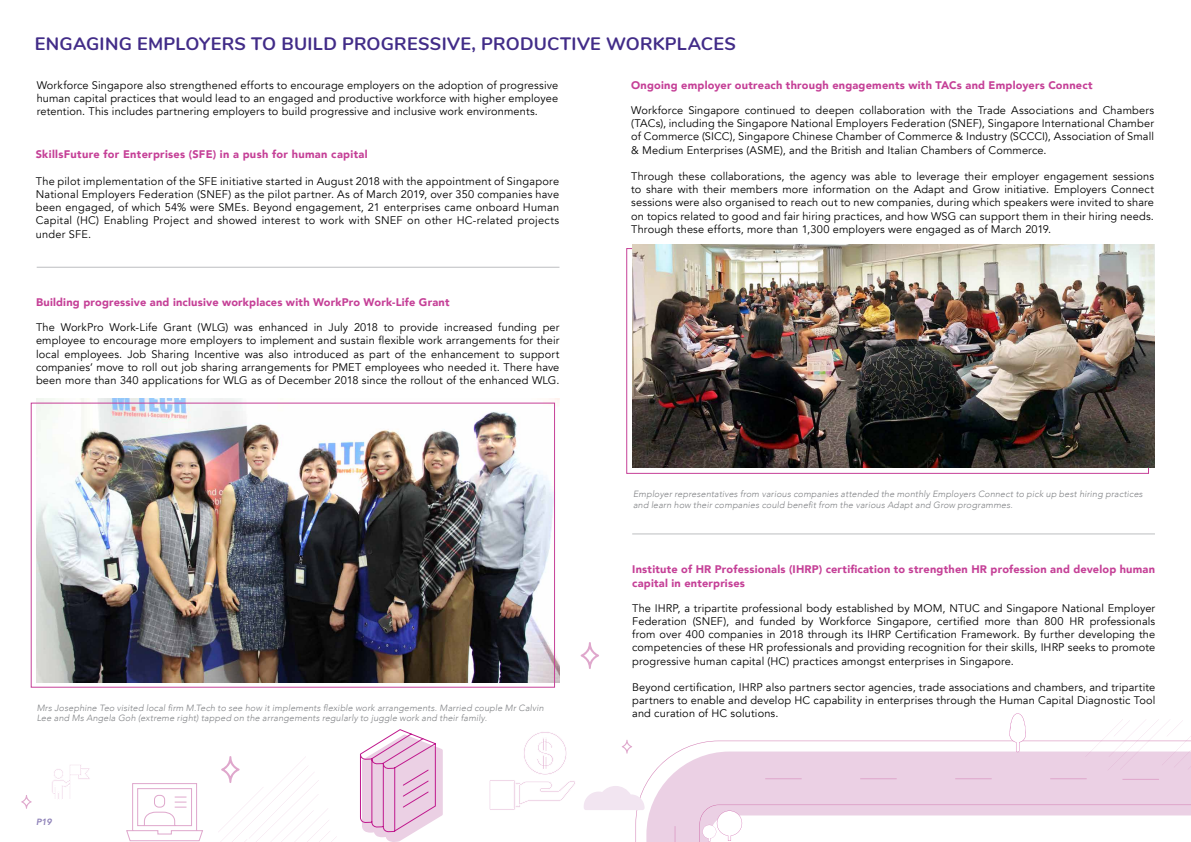
<style>
.page{position:relative;width:1191px;height:842px;background:#fff}
.page>*{position:absolute;margin:0;border:0;box-sizing:border-box;transform-origin:0 0}
.t1{font:700 18px "Nunito";letter-spacing:.015em;color:#422c88}
.t2{font:11px/13.2px "Avenir";letter-spacing:.01em;color:#000;text-align:justify}
.t3{font:900 11px/13.2px "Avenir";letter-spacing:.02em;color:#c54097}
.t4{font:italic 300 9px/10.8px "Avenir";letter-spacing:.015em;color:#808285}
.t5{font:italic 800 9px "Avenir";color:#8c7fb7}
</style>
<div class="page">
<img style="left:632px;top:244px;width:523px;height:224px">
<hr style="left:37px;top:267px;width:522px;height:1px;background:#bcbec0">
<svg style="left:489px;top:732px;width:86px;height:78px"></svg>
<hr style="left:632px;top:534px;width:523px;height:1px;background:#bcbec0">
<img style="left:36px;top:398px;width:523px;height:284px">
<svg style="left:580px;top:642px;width:19px;height:27px"></svg>
<svg style="left:621px;top:740px;width:11px;height:14px"></svg>
<svg style="left:21px;top:795px;width:11px;height:14px"></svg>
<svg style="left:635px;top:741px;width:450px;height:101px"></svg>
<svg style="left:646px;top:751px;width:545px;height:91px;fill:#ebd0e4"></svg>
<hr style="left:765px;top:779px;width:36px;height:1px;background:#d380b5">
<hr style="left:860px;top:779px;width:36px;height:1px;background:#d380b5">
<svg style="left:675px;top:826px;width:1px;height:16px"></svg>
<hr style="left:955px;top:779px;width:36px;height:1px;background:#d380b5">
<hr style="left:1050px;top:779px;width:36px;height:1px;background:#d380b5">
<svg style="left:702px;top:811px;width:40px;height:30px"></svg>
<svg style="left:584px;top:786px;width:60px;height:24px"></svg>
<svg style="left:1009px;top:713px;width:17px;height:39px"></svg>
<svg style="left:1085px;top:719px;width:106px;height:51px"></svg>
<svg style="left:360px;top:729px;width:83px;height:113px"></svg>
<svg style="left:126px;top:756px;width:211px;height:86px"></svg>
<hr style="left:1122px;top:779px;width:37px;height:1px;background:#d380b5">
<svg style="left:52px;top:765px;width:38px;height:34px"></svg>
<div style="left:31px;top:403px;width:524px;height:285px;border:1px solid #c64097"></div>
<h1 class="t1" style="left:35px;top:30px;width:702px">ENGAGING EMPLOYERS TO BUILD PROGRESSIVE, PRODUCTIVE WORKPLACES</h1>
<p class="t2" style="left:37px;top:79px;width:523px">Workforce Singapore also strengthened efforts to encourage employers on the adoption of progressive human capital practices that would lead to an engaged and productive workforce with higher employee retention. This includes partnering employers to build progressive and inclusive work environments.</p>
<p class="t3" style="left:36px;top:148px;width:333px">SkillsFuture for Enterprises (SFE) in a push for human capital</p>
<p class="t2" style="left:36px;top:175px;width:525px">The pilot implementation of the SFE initiative started in August 2018 with the appointment of Singapore National Employers Federation (SNEF) as the pilot partner. As of March 2019, over 350 companies have been engaged, of which 54% were SMEs. Beyond engagement, 21 enterprises came onboard Human Capital (HC) Enabling Project and showed interest to work with SNEF on other HC-related projects under SFE.</p>
<p class="t3" style="left:36px;top:295px;width:415px">Building progressive and inclusive workplaces with WorkPro Work-Life Grant</p>
<p class="t2" style="left:36px;top:321px;width:525px">The WorkPro Work-Life Grant (WLG) was enhanced in July 2018 to provide increased funding per employee to encourage more employers to implement and sustain flexible work arrangements for their local employees. Job Sharing Incentive was also introduced as part of the enhancement to support companies’ move to roll out job sharing arrangements for PMET employees who needed it. There have been more than 340 applications for WLG as of December 2018 since the rollout of the enhanced WLG.</p>
<p class="t4" style="left:37px;top:702px;width:509px">Mrs Josephine Teo visited local firm M.Tech to see how it implements flexible work arrangements. Married couple Mr Calvin<br>Lee and Ms Angela Goh (extreme right) tapped on the arrangements regularly to juggle work and their family.</p>
<p class="t5" style="left:36px;top:816px;width:17px">P19</p>
<p class="t3" style="left:631px;top:78px;width:463px">Ongoing employer outreach through engagements with TACs and Employers Connect</p>
<p class="t2" style="left:631px;top:104px;width:524px">Workforce Singapore continued to deepen collaboration with the Trade Associations and Chambers (TACs), including the Singapore National Employers Federation (SNEF), Singapore International Chamber of Commerce (SICC), Singapore Chinese Chamber of Commerce &amp; Industry (SCCCI), Association of Small &amp; Medium Enterprises (ASME), and the British and Italian Chambers of Commerce.</p>
<p class="t2" style="left:631px;top:170px;width:524px">Through these collaborations, the agency was able to leverage their employer engagement sessions to share with their members more information on the Adapt and Grow initiative. Employers Connect sessions were also organised to reach out to new companies, during which speakers were invited to share on topics related to good and fair hiring practices, and how WSG can support them in their hiring needs.<br>Through these efforts, more than 1,300 employers were engaged as of March 2019.</p>
<p class="t4" style="left:633px;top:489px;width:511px">Employer representatives from various companies attended the monthly Employers Connect to pick up best hiring practices and learn how their companies could benefit from the various Adapt and Grow programmes.</p>
<p class="t3" style="left:632px;top:563px;width:524px">Institute of HR Professionals (IHRP) certification to strengthen HR profession and develop human capital in enterprises</p>
<p class="t2" style="left:632px;top:602px;width:524px">The IHRP, a tripartite professional body established by MOM, NTUC and Singapore National Employer Federation (SNEF), and funded by Workforce Singapore, certified more than 800 HR professionals from over 400 companies in 2018 through its IHRP Certification Framework. By further developing the competencies of these HR professionals and providing recognition for their skills, IHRP seeks to promote progressive human capital (HC) practices amongst enterprises in Singapore.</p>
<p class="t2" style="left:632px;top:681px;width:524px">Beyond certification, IHRP also partners sector agencies, trade associations and chambers, and tripartite partners to enable and develop HC capability in enterprises through the Human Capital Diagnostic Tool and curation of HC solutions.</p>
</div>
